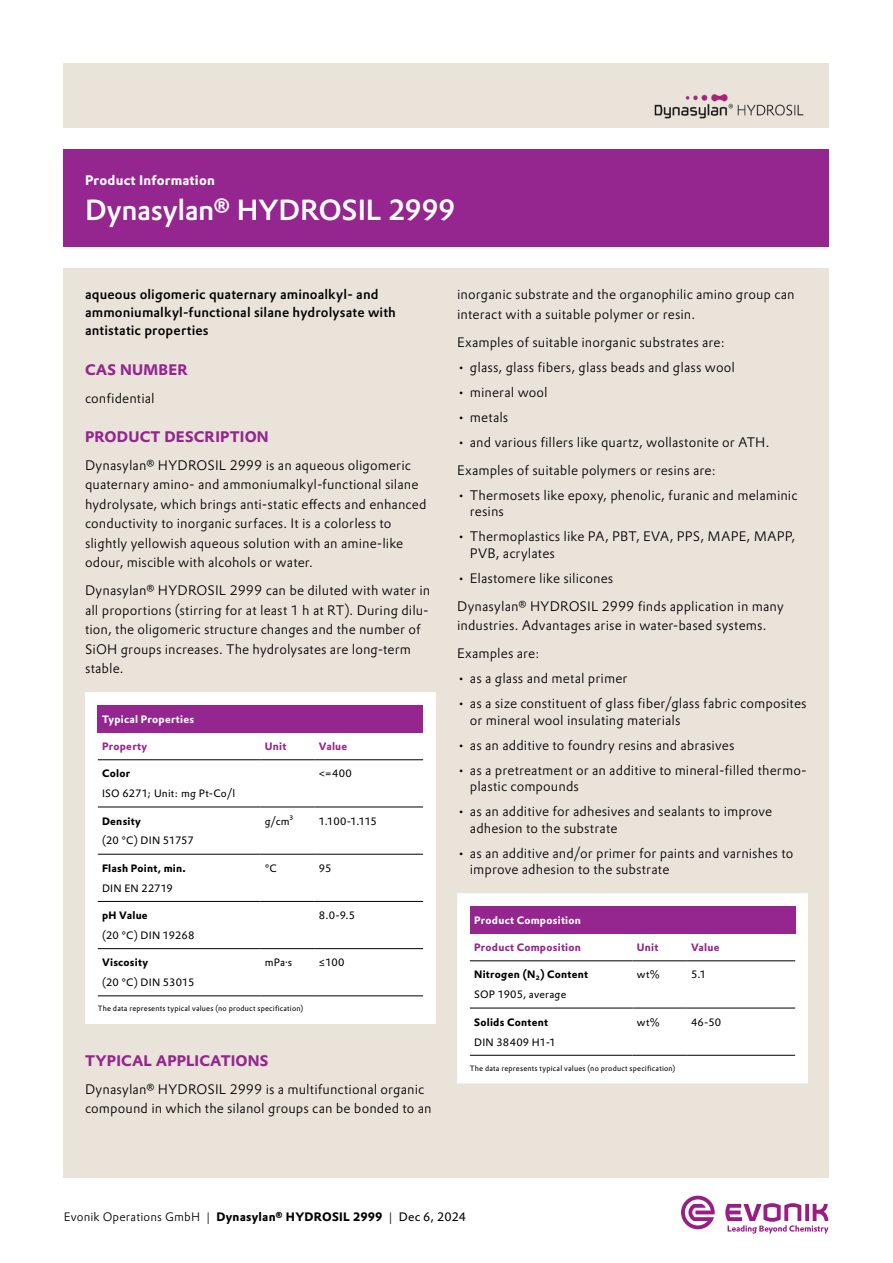
<style>
.page{position:relative;width:893px;height:1263px;background:#fff}
.page>*{position:absolute;margin:0;border:0;box-sizing:border-box;transform-origin:0 0}
.t1{font:500 28.5px "Evonik Prokyon";letter-spacing:-.015em;color:#fff}
.t2{font:700 15px "Evonik Prokyon";letter-spacing:.015em;color:#95268f}
.t3{font:300 13.5px/19.5px "Evonik Prokyon";letter-spacing:.01em;color:#000}
.t4{font:500 13.5px/18px "Evonik Prokyon";letter-spacing:.01em;color:#000}
.t5{font:700 13.5px "Evonik Prokyon";letter-spacing:.015em;color:#fff}
.t6{font:300 12px "Evonik Prokyon";letter-spacing:.015em;color:#000}
.t7{font:10.5px "Evonik Prokyon";letter-spacing:.02em;color:#000}
.t8{font:700 10.5px "Evonik Prokyon";letter-spacing:.02em;color:#000}
.t9{font:700 10.5px "Evonik Prokyon";letter-spacing:.02em;color:#95268f}
.t10{font:700 10.5px "Evonik Prokyon";letter-spacing:.02em;color:#fff}
.t11{font:10.5px "Evonik Prokyon";color:#000}
.t12{font:7.5px "Evonik Prokyon";letter-spacing:.025em;color:#000}
.s1{font-weight:700}
.s2{font-weight:400}
</style>
<div class="page">
<div style="left:64px;top:64px;width:765px;height:1114px;background:#e9e3da"></div>
<svg style="left:725px;top:1203px;width:103px;height:30px"></svg>
<svg style="left:681px;top:1195px;width:34px;height:34px"></svg>
<div style="left:85px;top:692px;width:351px;height:332px;background:#fff"></div>
<div style="left:98px;top:705px;width:325px;height:27px;background:#95268f"></div>
<hr style="left:98px;top:759px;width:162px;height:1px;background:#000">
<hr style="left:260px;top:759px;width:55px;height:1px;background:#000">
<hr style="left:315px;top:759px;width:108px;height:1px;background:#000">
<hr style="left:98px;top:807px;width:162px;height:1px;background:#000">
<hr style="left:260px;top:807px;width:55px;height:1px;background:#000">
<hr style="left:315px;top:807px;width:108px;height:1px;background:#000">
<hr style="left:98px;top:854px;width:162px;height:1px;background:#000">
<hr style="left:260px;top:854px;width:55px;height:1px;background:#000">
<hr style="left:315px;top:854px;width:108px;height:1px;background:#000">
<hr style="left:98px;top:901px;width:162px;height:1px;background:#000">
<hr style="left:260px;top:901px;width:55px;height:1px;background:#000">
<hr style="left:315px;top:901px;width:108px;height:1px;background:#000">
<hr style="left:98px;top:948px;width:162px;height:1px;background:#000">
<hr style="left:260px;top:948px;width:55px;height:1px;background:#000">
<hr style="left:315px;top:948px;width:108px;height:1px;background:#000">
<hr style="left:98px;top:995px;width:162px;height:1px;background:#000">
<hr style="left:260px;top:995px;width:55px;height:1px;background:#000">
<hr style="left:315px;top:995px;width:108px;height:1px;background:#000">
<div style="left:457px;top:893px;width:351px;height:190px;background:#fff"></div>
<div style="left:470px;top:906px;width:325px;height:27px;background:#95268f"></div>
<hr style="left:470px;top:960px;width:162px;height:1px;background:#000">
<hr style="left:632px;top:960px;width:55px;height:1px;background:#000">
<hr style="left:687px;top:960px;width:108px;height:1px;background:#000">
<hr style="left:470px;top:1008px;width:162px;height:1px;background:#000">
<hr style="left:632px;top:1008px;width:55px;height:1px;background:#000">
<hr style="left:687px;top:1008px;width:108px;height:1px;background:#000">
<hr style="left:470px;top:1055px;width:162px;height:1px;background:#000">
<hr style="left:632px;top:1055px;width:55px;height:1px;background:#000">
<hr style="left:687px;top:1055px;width:108px;height:1px;background:#000">
<div style="left:64px;top:128px;width:765px;height:140px;background:#fff"></div>
<div style="left:64px;top:149px;width:765px;height:98px;background:#95268f"></div>
<img style="left:654px;top:94px;width:150px;height:25px">
<p class="t5" style="left:85px;top:170px;width:131px">Product Information</p>
<h1 class="t1" style="left:85px;top:187px;width:372px">Dynasylan® HYDROSIL 2999</h1>
<p class="t4" style="left:85px;top:285px;width:312px">aqueous oligomeric quaternary aminoalkyl- and ammoniumalkyl-functional silane hydrolysate with antistatic properties</p>
<p class="t2" style="left:85px;top:357px;width:105px">CAS NUMBER</p>
<p class="t3" style="left:85px;top:387px;width:71px">confidential</p>
<p class="t2" style="left:85px;top:424px;width:185px">PRODUCT DESCRIPTION</p>
<p class="t3" style="left:85px;top:454px;width:343px">Dynasylan® HYDROSIL 2999 is an aqueous oligomeric quaternary amino- and ammoniumalkyl-functional silane hydrolysate, which brings anti-static effects and enhanced conductivity to inorganic surfaces. It is a colorless to slightly yellowish aqueous solution with an amine-like odour, miscible with alcohols or water.</p>
<p class="t3" style="left:85px;top:580px;width:347px">Dynasylan® HYDROSIL 2999 can be diluted with water in all proportions (stirring for at least 1 h at RT). During dilu&shy;tion, the oligomeric structure changes and the number of SiOH groups increases. The hydrolysates are long-term stable.</p>
<p class="t10" style="left:102px;top:710px;width:94px">Typical Properties</p>
<p class="t9" style="left:102px;top:738px;width:47px">Property</p>
<p class="t9" style="left:265px;top:738px;width:23px">Unit</p>
<p class="t9" style="left:319px;top:738px;width:30px">Value</p>
<p class="t8" style="left:102px;top:765px;width:30px">Color</p>
<p class="t7" style="left:319px;top:766px;width:34px">&lt;=400</p>
<p class="t7" style="left:102px;top:785px;width:135px">ISO 6271; Unit: mg Pt-Co/l</p>
<p class="t8" style="left:102px;top:812px;width:40px">Density</p>
<p class="t7" style="left:265px;top:813px;width:30px">g/cm³</p>
<p class="t7" style="left:319px;top:813px;width:59px">1.100-1.115</p>
<p class="t11" style="left:102px;top:833px;width:93px">(20 °C) DIN 51757</p>
<p class="t8" style="left:102px;top:860px;width:85px">Flash Point, min.</p>
<p class="t7" style="left:265px;top:860px;width:14px">°C</p>
<p class="t7" style="left:319px;top:860px;width:14px">95</p>
<p class="t7" style="left:102px;top:880px;width:72px">DIN EN 22719</p>
<p class="t8" style="left:102px;top:907px;width:47px">pH Value</p>
<p class="t7" style="left:319px;top:907px;width:38px">8.0-9.5</p>
<p class="t7" style="left:102px;top:927px;width:94px">(20 °C) DIN 19268</p>
<p class="t8" style="left:102px;top:954px;width:48px">Viscosity</p>
<p class="t7" style="left:265px;top:954px;width:29px">mPa·s</p>
<p class="t7" style="left:319px;top:954px;width:27px">≤100</p>
<p class="t7" style="left:102px;top:974px;width:94px">(20 °C) DIN 53015</p>
<p class="t12" style="left:98px;top:1003px;width:207px">The data represents typical values (no product specification)</p>
<p class="t2" style="left:85px;top:1048px;width:185px">TYPICAL APPLICATIONS</p>
<p class="t3" style="left:85px;top:1078px;width:348px">Dynasylan® HYDROSIL 2999 is a multifunctional organic compound in which the silanol groups can be bonded to an</p>
<p class="t3" style="left:457px;top:284px;width:339px">inorganic substrate and the organophilic amino group can interact with a suitable polymer or resin.</p>
<p class="t3" style="left:457px;top:331px;width:270px">Examples of suitable inorganic substrates are:</p>
<p class="t3" style="left:457px;top:356px;width:279px">• glass, glass fibers, glass beads and glass wool</p>
<p class="t3" style="left:457px;top:381px;width:92px">• mineral wool</p>
<p class="t3" style="left:457px;top:406px;width:53px">• metals</p>
<p class="t3" style="left:457px;top:427px;width:314px;line-height:28px">• and various fillers like quartz, wollastonite or ATH.<br>Examples of suitable polymers or resins are:</p>
<p class="t3" style="left:470px;top:486px;width:329px;line-height:16.5px;text-indent:-13px">• Thermosets like epoxy, phenolic, furanic and melaminic resins</p>
<p class="t3" style="left:470px;top:527px;width:327px;line-height:16.5px;text-indent:-13px">• Thermoplastics like PA, PBT, EVA, PPS, MAPE, MAPP,<br>PVB, acrylates</p>
<p class="t3" style="left:457px;top:563px;width:328px;line-height:28px">• Elastomere like silicones<br>Dynasylan® HYDROSIL 2999 finds application in many</p>
<p class="t3" style="left:457px;top:611px;width:311px;line-height:28px">industries. Advantages arise in water-based systems.<br>Examples are:</p>
<p class="t3" style="left:457px;top:668px;width:172px">• as a glass and metal primer</p>
<p class="t3" style="left:470px;top:694px;width:338px;line-height:16.5px;text-indent:-13px">• as a size constituent of glass fiber/glass fabric composites or mineral wool insulating materials</p>
<p class="t3" style="left:457px;top:734px;width:279px">• as an additive to foundry resins and abrasives</p>
<p class="t3" style="left:470px;top:761px;width:338px;line-height:16.5px;text-indent:-13px">• as a pretreatment or an additive to mineral-filled thermo&shy;plastic compounds</p>
<p class="t3" style="left:470px;top:802px;width:304px;line-height:16.5px;text-indent:-13px">• as an additive for adhesives and sealants to improve adhesion to the substrate</p>
<p class="t3" style="left:470px;top:844px;width:325px;line-height:16.5px;text-indent:-13px">• as an additive and/or primer for paints and varnishes to improve adhesion to the substrate</p>
<p class="t10" style="left:474px;top:911px;width:108px">Product Composition</p>
<p class="t9" style="left:474px;top:939px;width:108px">Product Composition</p>
<p class="t9" style="left:637px;top:939px;width:23px">Unit</p>
<p class="t9" style="left:691px;top:939px;width:30px">Value</p>
<p class="t8" style="left:474px;top:966px;width:115px">Nitrogen (N₂) Content</p>
<p class="t7" style="left:637px;top:967px;width:25px">wt%</p>
<p class="t7" style="left:691px;top:967px;width:17px">5.1</p>
<p class="t7" style="left:474px;top:986px;width:94px">SOP 1905, average</p>
<p class="t8" style="left:474px;top:1013px;width:75px">Solids Content</p>
<p class="t7" style="left:637px;top:1014px;width:25px">wt%</p>
<p class="t7" style="left:691px;top:1014px;width:32px">46-50</p>
<p class="t7" style="left:474px;top:1034px;width:83px">DIN 38409 H1-1</p>
<p class="t12" style="left:470px;top:1062px;width:207px">The data represents typical values (no product specification)</p>
<p class="t6" style="left:64px;top:1207px;width:404px">Evonik Operations GmbH | <span class="s1">Dynasylan® HYDROSIL 2999</span> | <span class="s2">Dec 6, 2024</span></p>
</div>
